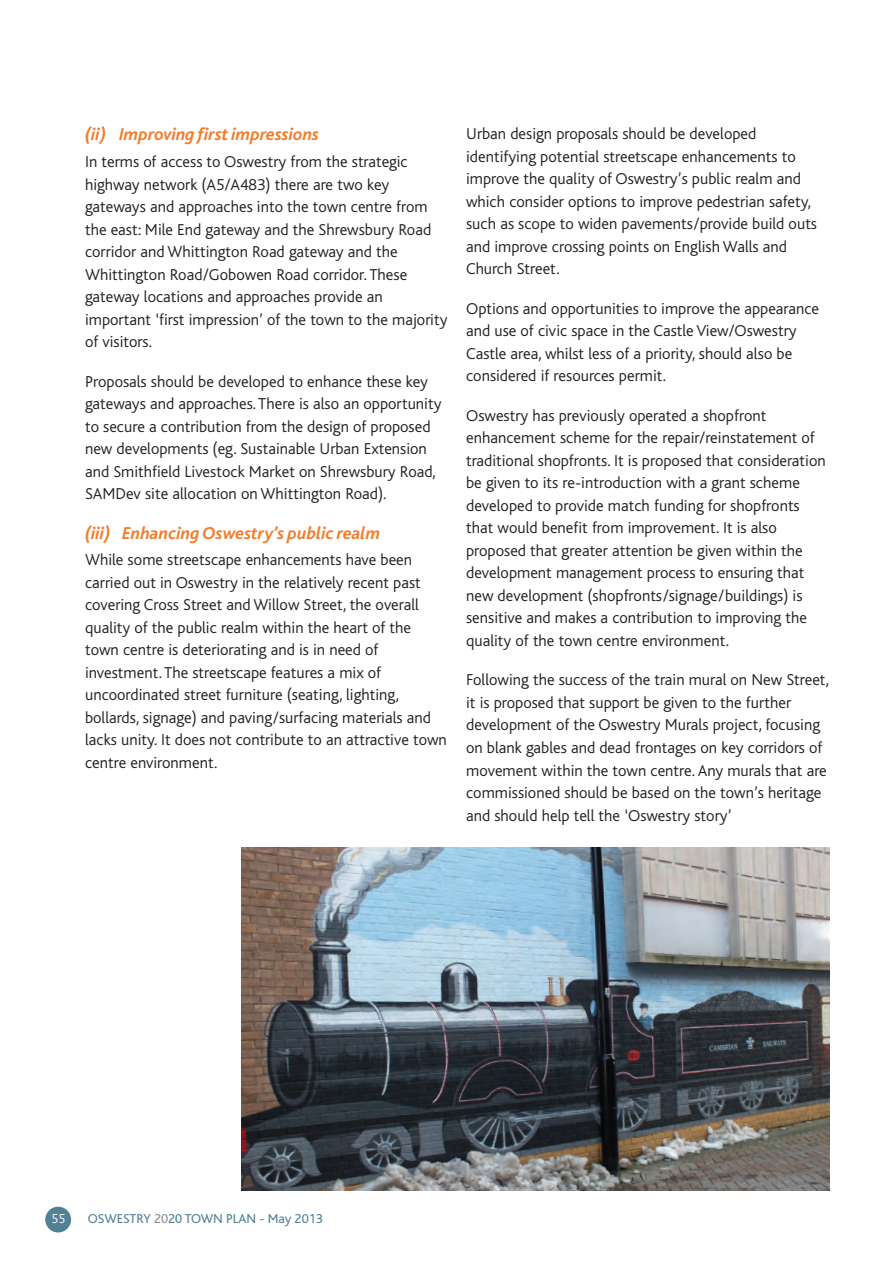
<style>
.page{position:relative;width:893px;height:1263px;background:#fff}
.page>*{position:absolute;margin:0;border:0;box-sizing:border-box;transform-origin:0 0}
.t1{font:italic 700 18px "Bliss";color:#f47b2a}
.t2{font:300 16.5px/22.5px "Bliss";color:#231f20}
.t3{font:13.5px "Bliss";color:#508195}
.t4{font:300 13.5px "Bliss";color:#fff}
.s1{color:#8d8f92}
</style>
<div class="page">
<img style="left:242px;top:847px;width:587px;height:344px">
<div style="left:45px;top:1207px;width:26px;height:25px;background:#508195;border-radius:50%"></div>
<p class="t1" style="left:85px;top:128px;width:236px">(ii) Improving first impressions</p>
<p class="t2" style="left:85px;top:152px;width:364px">In terms of access to Oswestry from the strategic highway network (A5/A483) there are two key gateways and approaches into the town centre from the east: Mile End gateway and the Shrewsbury Road corridor and Whittington Road gateway and the Whittington Road/Gobowen Road corridor. These gateway locations and approaches provide an important ‘first impression’ of the town to the majority of visitors.</p>
<p class="t2" style="left:85px;top:371px;width:358px">Proposals should be developed to enhance these key gateways and approaches. There is also an opportunity to secure a contribution from the design of proposed new developments (eg. Sustainable Urban Extension and Smithfield Livestock Market on Shrewsbury Road, SAMDev site allocation on Whittington Road).</p>
<p class="t1" style="left:85px;top:526px;width:297px">(iii) Enhancing Oswestry’s public realm</p>
<p class="t2" style="left:85px;top:550px;width:363px">While some streetscape enhancements have been carried out in Oswestry in the relatively recent past covering Cross Street and Willow Street, the overall quality of the public realm within the heart of the town centre is deteriorating and is in need of investment. The streetscape features a mix of uncoordinated street furniture (seating, lighting, bollards, signage) and paving/surfacing materials and lacks unity. It does not contribute to an attractive town centre environment.</p>
<p class="t2" style="left:466px;top:124px;width:352px">Urban design proposals should be developed identifying potential streetscape enhancements to improve the quality of Oswestry’s public realm and which consider options to improve pedestrian safety, such as scope to widen pavements/provide build outs and improve crossing points on English Walls and Church Street.</p>
<p class="t2" style="left:466px;top:299px;width:355px">Options and opportunities to improve the appearance and use of civic space in the Castle View/Oswestry Castle area, whilst less of a priority, should also be considered if resources permit.</p>
<p class="t2" style="left:466px;top:406px;width:361px">Oswestry has previously operated a shopfront enhancement scheme for the repair/reinstatement of traditional shopfronts. It is proposed that consideration be given to its re-introduction with a grant scheme developed to provide match funding for shopfronts that would benefit from improvement. It is also proposed that greater attention be given within the development management process to ensuring that new development (shopfronts/signage/buildings) is sensitive and makes a contribution to improving the quality of the town centre environment.</p>
<p class="t2" style="left:466px;top:670px;width:365px">Following the success of the train mural on New Street, it is proposed that support be given to the further development of the Oswestry Murals project, focusing on blank gables and dead frontages on key corridors of movement within the town centre. Any murals that are commissioned should be based on the town’s heritage and should help tell the ‘Oswestry story’</p>
<p class="t4" style="left:51px;top:1213px;width:15px">55</p>
<p class="t3" style="left:88px;top:1214px;width:237px">OSWESTRY <span class="s1">20</span>20 TOWN PLAN - May 2013</p>
</div>
